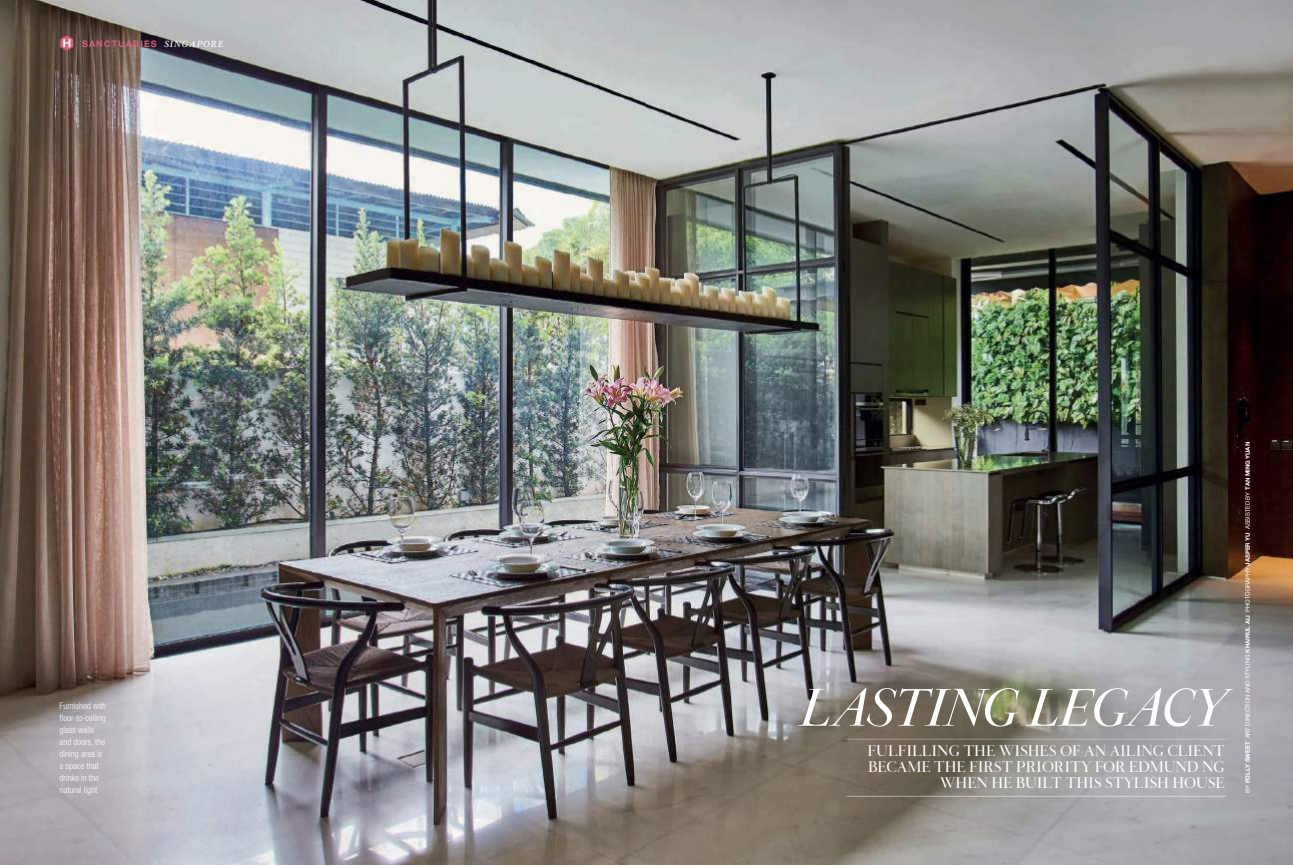
<style>
.page{position:relative;width:1293px;height:865px;background:#fff}
.page>*{position:absolute;margin:0;border:0;box-sizing:border-box;transform-origin:0 0}
.t1{font:italic 55px "Corundum Display";letter-spacing:-.03em;color:#fff}
.t2{font:16px/16px "Corundum Display";letter-spacing:-.01em;color:#fff;text-align:right}
.t3{font:300 condensed 9px/12px "Helvetica Neue LT Pro";color:#fff}
.t4{font:700 9px "Helvetica Neue LT Pro";letter-spacing:.115em;color:#da607c}
.t5{font:6px "Helvetica Neue LT Pro";letter-spacing:-.01em;color:#fff}
.s1{font-family:"Corundum News O2";font-weight:400;font-style:italic;font-size:10.5px;color:#fff}
.s2{font-weight:700}
</style>
<div class="page">
<img style="left:0;top:0;width:1293px;height:865px">
<p class="t4" style="left:82px;top:39px;width:143px">SANCTUARIES <span class="s1">SINGAPORE</span></p>
<p class="t3" style="left:60px;top:699px;width:48px">Furnished with floor-to-ceiling glass walls and doors, the dining area is a space that drinks in the natural light</p>
<h1 class="t1" style="left:800px;top:674px;width:426px">LASTING LEGACY</h1>
<h2 class="t2" style="left:867px;top:742px;width:359px">FULFILLING THE WISHES OF AN AILING CLIENT<br>BECAME THE FIRST PRIORITY FOR EDMUND NG<br>WHEN HE BUILT THIS STYLISH HOUSE</h2>
<p class="t5" style="left:1244px;top:793px;width:352px;rotate:-90deg">BY <span class="s2">POLLY SWEET</span> ART DIRECTION AND STYLING <span class="s2">KHAIRUL ALI</span> PHOTOGRAPHY <span class="s2">JASPER YU</span> ASSISTED BY <span class="s2">TAN MING YUAN</span></p>
</div>
